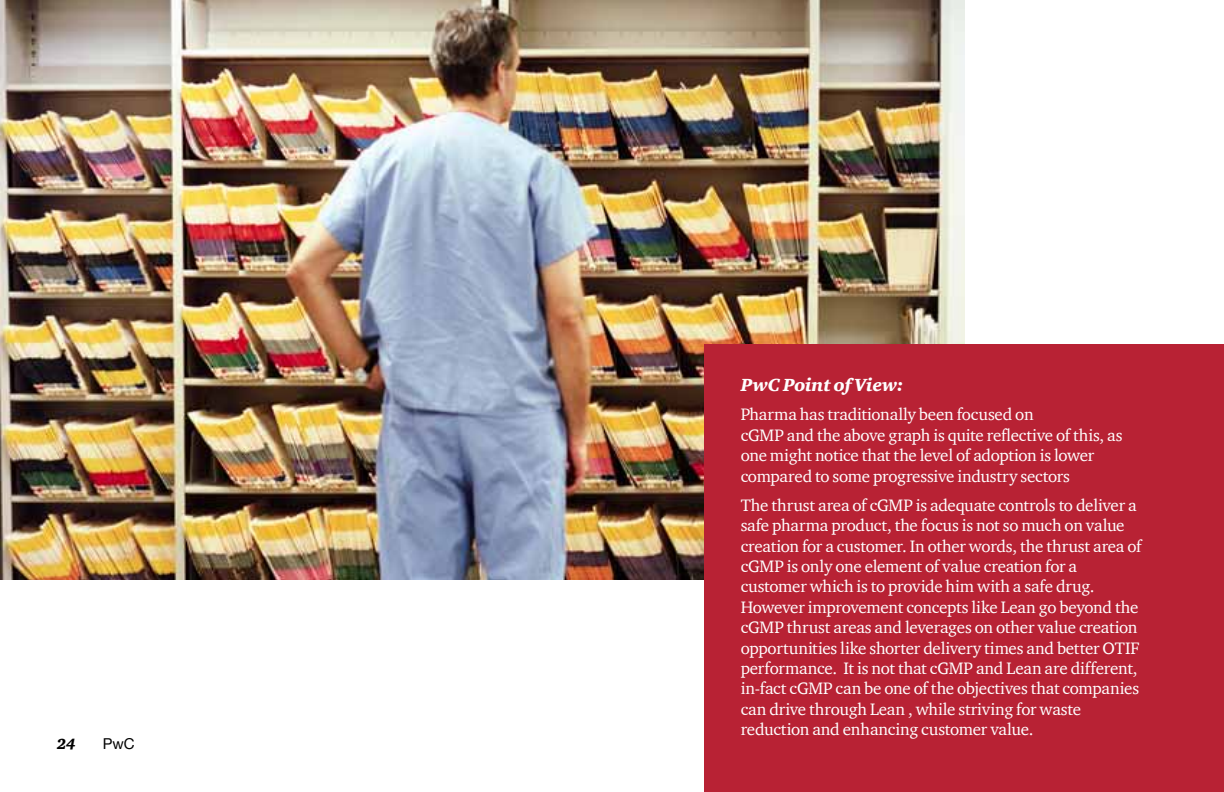
<style>
.page{position:relative;width:1224px;height:792px;background:#fff}
.page>*{position:absolute;margin:0;border:0;box-sizing:border-box;transform-origin:0 0}
.t1{font:italic 900 18px "ITC Charter Com";letter-spacing:-.015em;color:#fff}
.t2{font:17px/20.4px "ITC Charter Com";letter-spacing:-.015em;color:#fff}
.t3{font:15px "Helvetica Neue LT";color:#000}
.t4{font:italic 900 15px "Charter IT Cby BT";color:#000}
</style>
<div class="page">
<img style="left:0;top:0;width:964px;height:580px">
<div style="left:705px;top:345px;width:519px;height:447px;background:#b82234"></div>
<p class="t4" style="left:57px;top:735px;width:21px">24</p>
<p class="t3" style="left:103px;top:735px;width:33px">PwC</p>
<p class="t1" style="left:741px;top:374px;width:165px">PwC Point of View:</p>
<p class="t2" style="left:741px;top:404px;width:383px">Pharma has traditionally been focused on<br>cGMP and the above graph is quite reflective of this, as one might notice that the level of adoption is lower compared to some progressive industry sectors</p>
<p class="t2" style="left:741px;top:495px;width:403px">The thrust area of cGMP is adequate controls to deliver a safe pharma product, the focus is not so much on value creation for a customer. In other words, the thrust area of cGMP is only one element of value creation for a customer which is to provide him with a safe drug.<br>However improvement concepts like Lean go beyond the cGMP thrust areas and leverages on other value creation opportunities like shorter delivery times and better OTIF performance. It is not that cGMP and Lean are different, in-fact cGMP can be one of the objectives that companies can drive through Lean , while striving for waste reduction and enhancing customer value.</p>
</div>
